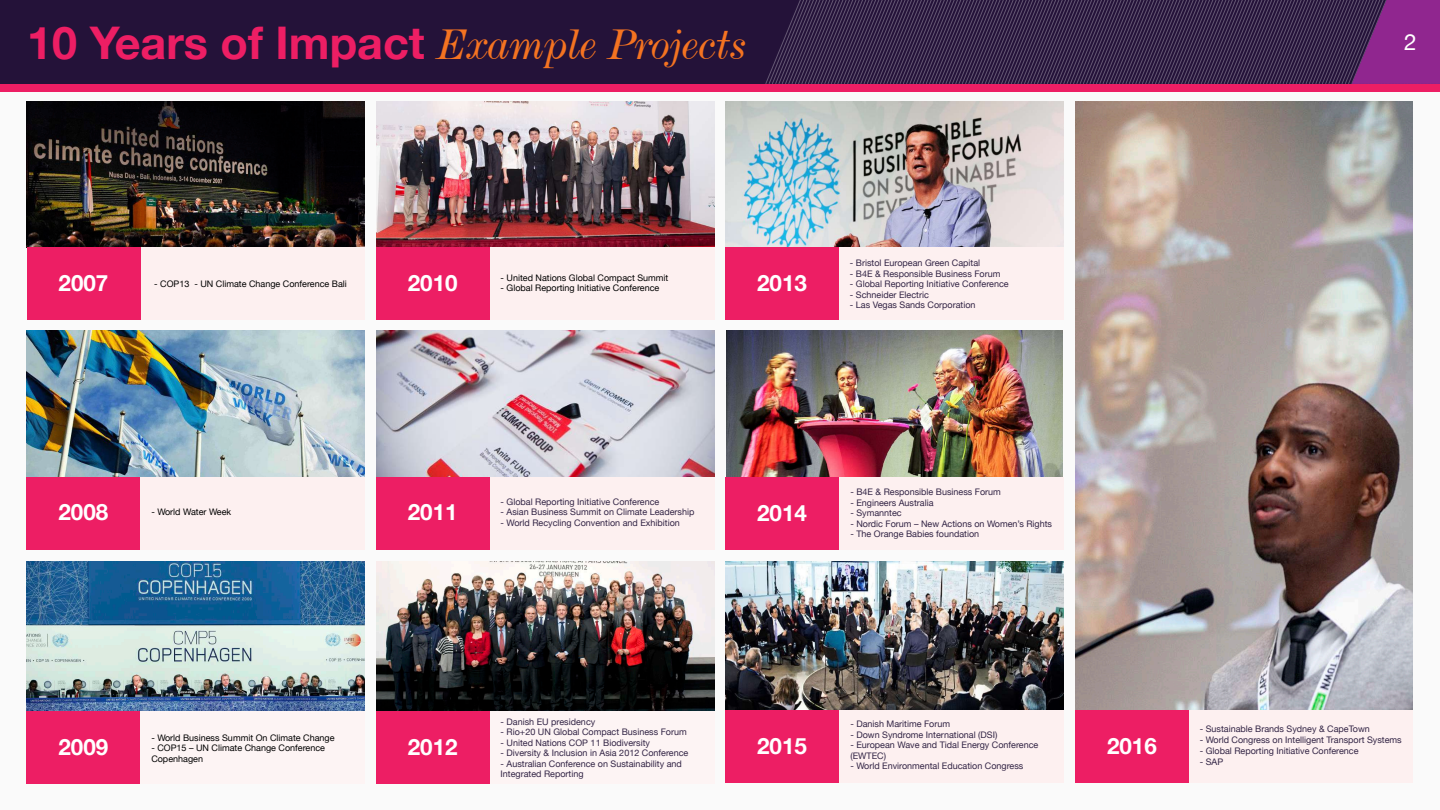
<style>
.page{position:relative;width:1440px;height:810px;background:#fff}
.page>*{position:absolute;margin:0;border:0;box-sizing:border-box;transform-origin:0 0}
.t1{font:700 45px "Helvetica Neue";color:#ed1e64}
.t2{font:22.5px "Helvetica Neue";color:#fff}
.t3{font:700 22.42px "Helvetica Neue";color:#fff}
.t4{font:9px/10.5px "Helvetica Neue";color:#322445}
.t5{font:9px/10.5px "Helvetica Neue";color:#000}
.s1{font-family:"De Vinne BT Italic Text";font-weight:400;color:#f47321}
</style>
<div class="page">
<div style="left:0;top:91px;width:1440px;height:719px;background:#fafafa"></div>
<div style="left:0;top:0;width:1440px;height:84px;background:#241239"></div>
<div style="left:0;top:84px;width:1440px;height:8px;background:#ed1e64"></div>
<svg style="left:765px;top:0;width:675px;height:84px"></svg>
<img style="left:725px;top:562px;width:338px;height:149px">
<div style="left:725px;top:711px;width:338px;height:72px;background:#fdf0f0"></div>
<div style="left:725px;top:711px;width:113px;height:72px;background:#ed1e64"></div>
<img style="left:376px;top:562px;width:338px;height:149px">
<div style="left:376px;top:711px;width:338px;height:73px;background:#fdf4f4"></div>
<div style="left:376px;top:711px;width:113px;height:73px;background:#ed1e64"></div>
<img style="left:27px;top:562px;width:338px;height:149px">
<div style="left:27px;top:711px;width:338px;height:73px;background:#fdf4f4"></div>
<div style="left:27px;top:711px;width:113px;height:73px;background:#ed1e64"></div>
<img style="left:1075px;top:101px;width:338px;height:610px">
<div style="left:1075px;top:711px;width:338px;height:72px;background:#fdf0f0"></div>
<div style="left:1075px;top:711px;width:113px;height:72px;background:#ed1e64"></div>
<img style="left:726px;top:331px;width:336px;height:147px">
<div style="left:726px;top:478px;width:337px;height:72px;background:#fdf0f0"></div>
<div style="left:726px;top:478px;width:113px;height:72px;background:#ed1e64"></div>
<img style="left:376px;top:331px;width:338px;height:146px">
<div style="left:376px;top:477px;width:338px;height:73px;background:#fdf0f0"></div>
<div style="left:376px;top:477px;width:113px;height:73px;background:#ed1e64"></div>
<img style="left:27px;top:331px;width:338px;height:146px">
<div style="left:27px;top:477px;width:338px;height:73px;background:#fdf0f0"></div>
<div style="left:27px;top:477px;width:113px;height:73px;background:#ed1e64"></div>
<img style="left:725px;top:101px;width:338px;height:147px">
<div style="left:725px;top:248px;width:338px;height:72px;background:#fdf0f0"></div>
<div style="left:725px;top:248px;width:114px;height:72px;background:#ed1e64"></div>
<img style="left:376px;top:101px;width:338px;height:147px">
<div style="left:376px;top:248px;width:338px;height:72px;background:#fdf0f0"></div>
<div style="left:376px;top:248px;width:113px;height:72px;background:#ed1e64"></div>
<img style="left:27px;top:101px;width:338px;height:147px">
<div style="left:27px;top:248px;width:338px;height:72px;background:#fdf0f0"></div>
<div style="left:27px;top:248px;width:113px;height:72px;background:#ed1e64"></div>
<h1 class="t1" style="left:27px;top:7px;width:721px">10 Years of Impact <span class="s1">Example Projects</span></h1>
<h2 class="t2" style="left:1404px;top:26px;width:14px">2</h2>
<h3 class="t3" style="left:59px;top:265px;width:51px">2007</h3>
<p class="t5" style="left:501px;top:273px;width:169px">- United Nations Global Compact Summit</p>
<h3 class="t3" style="left:408px;top:265px;width:51px">2010</h3>
<p class="t5" style="left:154px;top:280px;width:37px">- COP13</p>
<p class="t5" style="left:194px;top:280px;width:154px">- UN Climate Change Conference Bali</p>
<p class="t5" style="left:501px;top:283px;width:160px">- Global Reporting Initiative Conference</p>
<h3 class="t3" style="left:757px;top:265px;width:51px">2013</h3>
<p class="t4" style="left:850px;top:258px;width:152px">- Bristol European Green Capital<br>B- E4 &amp; Responsible Business Forum</p>
<p class="t4" style="left:850px;top:279px;width:160px">- Global Reporting Initiative Conference</p>
<p class="t4" style="left:850px;top:290px;width:81px">- Schneider Electric</p>
<p class="t4" style="left:850px;top:300px;width:127px">- Las Vegas Sands Corporation</p>
<p class="t4" style="left:501px;top:497px;width:160px">- Global Reporting Initiative Conference</p>
<h3 class="t3" style="left:59px;top:494px;width:51px">2008</h3>
<p class="t4" style="left:501px;top:507px;width:195px">- Asian Business Summit on Climate Leadership</p>
<h3 class="t3" style="left:408px;top:494px;width:51px">2011</h3>
<p class="t5" style="left:151px;top:507px;width:81px">- World Water Week</p>
<p class="t4" style="left:501px;top:518px;width:181px">- World Recycling Convention and Exhibition</p>
<h3 class="t3" style="left:757px;top:495px;width:51px">2014</h3>
<p class="t4" style="left:850px;top:487px;width:152px">B- E4 &amp; Responsible Business Forum</p>
<p class="t4" style="left:850px;top:498px;width:85px">- Engineers Australia</p>
<p class="t4" style="left:850px;top:508px;width:53px">- Symanntec</p>
<p class="t4" style="left:850px;top:519px;width:203px">- Nordic Forum – New Actions on Women s’ Rights</p>
<p class="t4" style="left:850px;top:529px;width:130px">- The Orange Babies foundation</p>
<p class="t4" style="left:501px;top:717px;width:96px">- Danish EU presidency</p>
<p class="t4" style="left:501px;top:727px;width:188px">- Rio+20 UN Global Compact Business Forum</p>
<p class="t4" style="left:501px;top:738px;width:151px">- United Nations COP 11 Biodiversity</p>
<p class="t4" style="left:501px;top:748px;width:189px">- Diversity &amp; Inclusion in Asia 2012 Conference</p>
<p class="t4" style="left:501px;top:759px;width:183px">- Australian Conference on Sustainability and<br>Integrated Reporting</p>
<p class="t4" style="left:850px;top:720px;width:101px">- Danish Maritime Forum</p>
<p class="t4" style="left:850px;top:730px;width:149px">- Down Syndrome International (DSI(</p>
<p class="t4" style="left:850px;top:741px;width:189px">- European Wave and Tidal Energy Conference (EWTEC(</p>
<p class="t4" style="left:850px;top:762px;width:175px">- World Environmental Education Congress</p>
<p class="t5" style="left:151px;top:733px;width:185px">- World Business Summit On Climate Change</p>
<h3 class="t3" style="left:59px;top:729px;width:51px">2009</h3>
<p class="t5" style="left:151px;top:743px;width:175px">- COP15 – UN Climate Change Conference<br>Copenhagen</p>
<h3 class="t3" style="left:1107px;top:728px;width:51px">2016</h3>
<h3 class="t3" style="left:757px;top:728px;width:51px">2015</h3>
<h3 class="t3" style="left:408px;top:729px;width:51px">2012</h3>
<p class="t4" style="left:1200px;top:724px;width:172px">- Sustainable Brands Sydney &amp; CapeTown</p>
<p class="t4" style="left:1200px;top:735px;width:204px">- World Congress on Intelligent Transport Systems</p>
<p class="t4" style="left:1200px;top:746px;width:160px">- Global Reporting Initiative Conference</p>
<p class="t4" style="left:1200px;top:757px;width:25px">- SAP</p>
</div>
